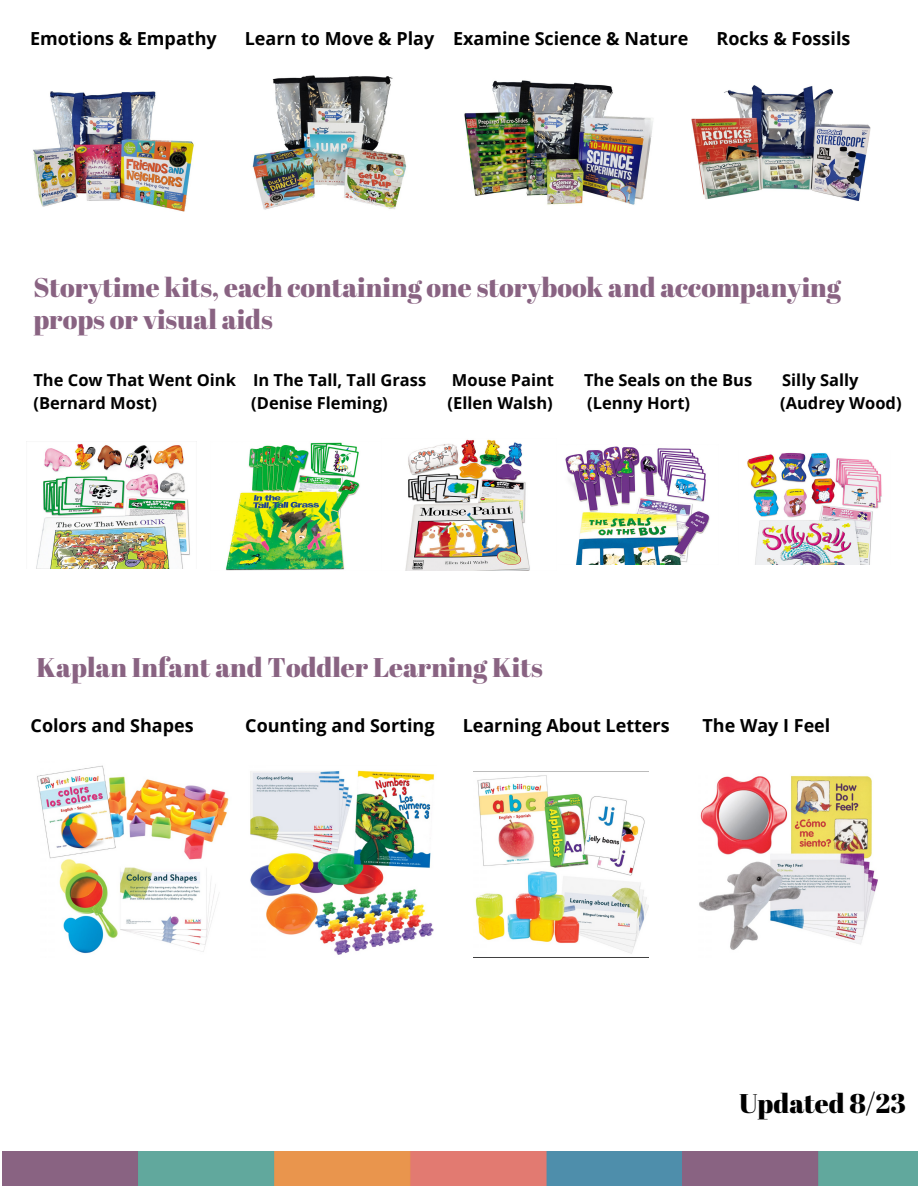
<style>
.page{position:relative;width:918px;height:1188px;background:#fff}
.page>*{position:absolute;margin:0;border:0;box-sizing:border-box;transform-origin:0 0}
.t1{font:27px/31.5px "Abril Fatface";color:#896382}
.t2{font:27px "Abril Fatface";color:#000}
.t3{font:700 18px "Open Sans";color:#000}
.t4{font:700 16.5px "Open Sans";color:#000}
</style>
<div class="page">
<img style="left:26px;top:441px;width:164px;height:127px">
<img style="left:226px;top:442px;width:134px;height:129px">
<img style="left:405px;top:439px;width:125px;height:132px">
<img style="left:565px;top:446px;width:145px;height:118px">
<img style="left:747px;top:452px;width:135px;height:112px">
<img style="left:33px;top:92px;width:161px;height:119px">
<img style="left:252px;top:75px;width:155px;height:135px">
<img style="left:464px;top:80px;width:189px;height:125px">
<img style="left:37px;top:765px;width:192px;height:189px">
<img style="left:250px;top:770px;width:185px;height:185px">
<img style="left:473px;top:771px;width:176px;height:183px">
<img style="left:691px;top:85px;width:179px;height:116px">
<img style="left:699px;top:776px;width:179px;height:174px">
<img style="left:2px;top:1152px;width:916px;height:34px">
<p class="t3" style="left:30px;top:26px;width:188px">Emotions &amp; Empathy</p>
<p class="t3" style="left:245px;top:26px;width:445px">Learn to Move &amp; Play Examine Science &amp; Nature</p>
<p class="t3" style="left:716px;top:26px;width:135px">Rocks &amp; Fossils</p>
<p class="t1" style="left:33px;top:271px;width:809px">Storytime kits, each containing one storybook and accompanying props or visual aids</p>
<p class="t4" style="left:33px;top:369px;width:394px">The Cow That Went Oink In The Tall, Tall Grass</p>
<p class="t4" style="left:452px;top:369px;width:104px">Mouse Paint</p>
<p class="t4" style="left:584px;top:369px;width:170px">The Seals on the Bus</p>
<p class="t4" style="left:782px;top:369px;width:78px">Silly Sally</p>
<p class="t4" style="left:33px;top:391px;width:125px">(Bernard Most)</p>
<p class="t4" style="left:251px;top:391px;width:138px">(Denise Fleming)</p>
<p class="t4" style="left:448px;top:391px;width:107px">(Ellen Walsh)</p>
<p class="t4" style="left:587px;top:391px;width:105px">(Lenny Hort)</p>
<p class="t4" style="left:780px;top:391px;width:123px">(Audrey Wood)</p>
<p class="t1" style="left:37px;top:651px;width:508px">Kaplan Infant and Toddler Learning Kits</p>
<p class="t3" style="left:31px;top:712px;width:165px">Colors and Shapes</p>
<p class="t3" style="left:245px;top:712px;width:191px">Counting and Sorting</p>
<p class="t3" style="left:463px;top:712px;width:209px">Learning About Letters</p>
<p class="t3" style="left:703px;top:712px;width:129px">The Way I Feel</p>
<p class="t2" style="left:739px;top:1084px;width:168px">Updated 8/23</p>
</div>
